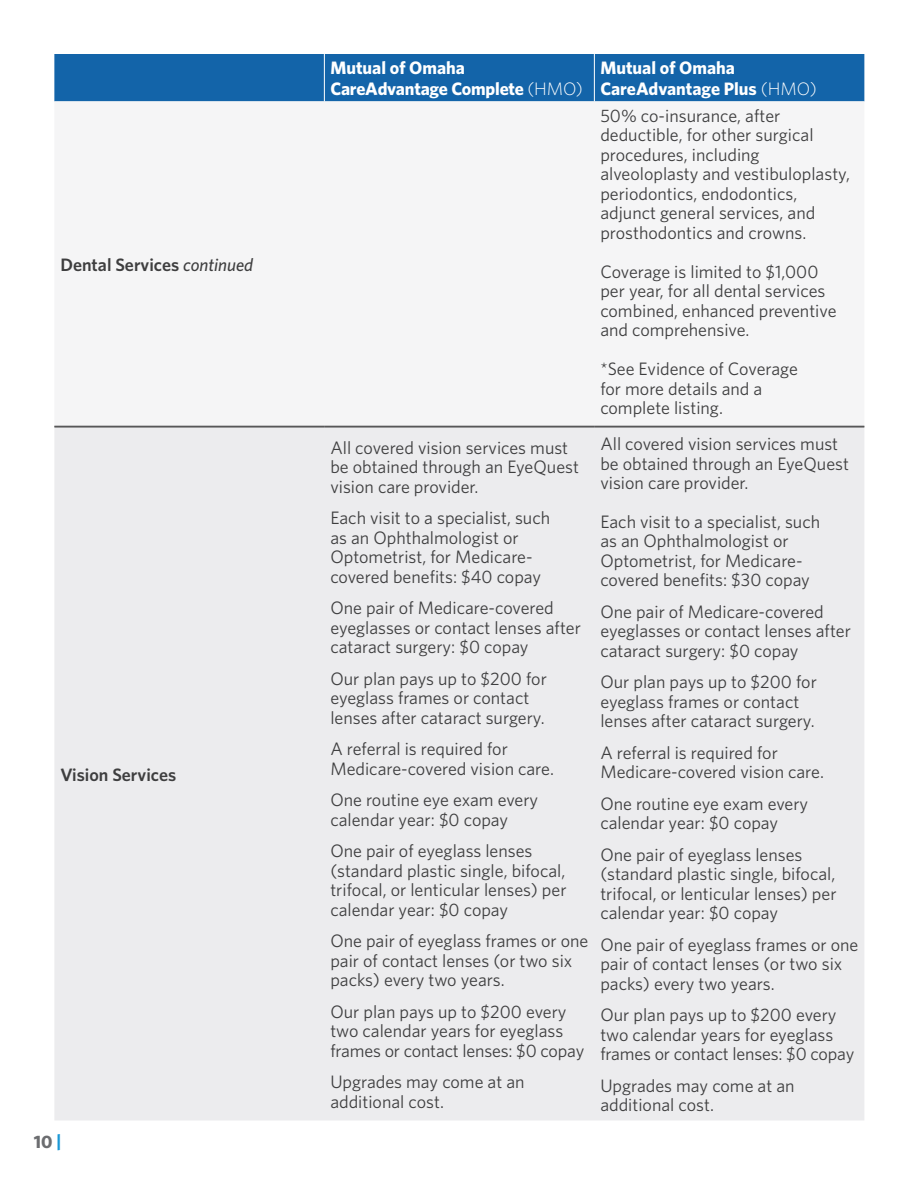
<style>
.page{position:relative;width:918px;height:1188px;background:#fff}
.page>*{position:absolute;margin:0;border:0;box-sizing:border-box;transform-origin:0 0}
.t1{font:18px/19.5px "Whitney";color:#3e3e3f}
.t2{font:700 18px/21px "Whitney";color:#fff}
.t3{font:600 18px "Whitney";color:#3e3e3f}
.t4{font:700 18px "Whitney";color:#6c6d70}
.s1{font-weight:500;font-style:italic}
.s2{color:#1a98d6}
.s3{font-weight:300}
</style>
<div class="page">
<div style="left:54px;top:54px;width:810px;height:47px;background:#1364a9"></div>
<div style="left:54px;top:101px;width:810px;height:325px;background:#f5f5f6"></div>
<hr style="left:324px;top:54px;width:1px;height:47px;background:#fff">
<hr style="left:594px;top:54px;width:1px;height:47px;background:#fff">
<hr style="left:54px;top:426px;width:270px;height:1px;background:#3e3e3f">
<hr style="left:324px;top:426px;width:270px;height:1px;background:#3e3e3f">
<hr style="left:594px;top:426px;width:270px;height:1px;background:#3e3e3f">
<div style="left:54px;top:428px;width:810px;height:692px;background:#ececee"></div>
<hr style="left:54px;top:427px;width:270px;height:1px;background:#3e3e3f">
<hr style="left:324px;top:427px;width:270px;height:1px;background:#3e3e3f">
<hr style="left:594px;top:427px;width:270px;height:1px;background:#3e3e3f">
<p class="t3" style="left:60px;top:253px;width:194px">Dental Services <span class="s1">continued</span></p>
<h2 class="t3" style="left:60px;top:763px;width:117px">Vision Services</h2>
<p class="t4" style="left:34px;top:1130px;width:29px">10 <span class="s2">|</span></p>
<p class="t2" style="left:330px;top:57px;width:254px">Mutual of Omaha<br>CareAdvantage Complete <span class="s3">(HMO)</span></p>
<p class="t2" style="left:600px;top:57px;width:218px">Mutual of Omaha<br>CareAdvantage Plus <span class="s3">(HMO)</span></p>
<p class="t1" style="left:330px;top:437px;width:250px">All covered vision services must be obtained through an EyeQuest vision care provider.</p>
<p class="t1" style="left:330px;top:508px;width:221px">Each visit to a specialist, such as an Ophthalmologist or<br>Optometrist, for Medicare&shy;covered benefits: $40 copay</p>
<p class="t1" style="left:330px;top:598px;width:252px">One pair of Medicare-covered eyeglasses or contact lenses after cataract surgery: $0 copay</p>
<p class="t1" style="left:330px;top:668px;width:218px">Our plan pays up to $200 for eyeglass frames or contact</p>
<p class="t1" style="left:330px;top:707px;width:216px">lenses after cataract surgery.</p>
<p class="t1" style="left:330px;top:739px;width:225px">A referral is required for<br>Medicare-covered vision care.</p>
<p class="t1" style="left:330px;top:790px;width:209px">One routine eye exam every calendar year: $0 copay</p>
<p class="t1" style="left:330px;top:841px;width:238px">One pair of eyeglass lenses (standard plastic single, bifocal, trifocal, or lenticular lenses) per calendar year: $0 copay</p>
<p class="t1" style="left:330px;top:931px;width:259px">One pair of eyeglass frames or one pair of contact lenses (or two six packs) every two years.</p>
<p class="t1" style="left:330px;top:1001px;width:255px">Our plan pays up to $200 every two calendar years for eyeglass frames or contact lenses: $0 copay</p>
<p class="t1" style="left:330px;top:1072px;width:196px">Upgrades may come at an additional cost.</p>
<p class="t1" style="left:600px;top:105px;width:251px">50% co-insurance, after deductible, for other surgical procedures, including alveoloplasty and vestibuloplasty, periodontics, endodontics, adjunct general services, and prosthodontics and crowns.</p>
<p class="t1" style="left:600px;top:261px;width:238px">Coverage is limited to $1,000 per year, for all dental services combined, enhanced preventive and comprehensive.</p>
<p class="t1" style="left:600px;top:359px;width:199px">*See Evidence of Coverage for more details and a complete listing.</p>
<p class="t1" style="left:600px;top:434px;width:250px">All covered vision services must be obtained through an EyeQuest vision care provider.</p>
<p class="t1" style="left:600px;top:511px;width:221px">Each visit to a specialist, such as an Ophthalmologist or<br>Optometrist, for Medicare&shy;covered benefits: $30 copay</p>
<p class="t1" style="left:600px;top:601px;width:252px">One pair of Medicare-covered eyeglasses or contact lenses after cataract surgery: $0 copay</p>
<p class="t1" style="left:600px;top:672px;width:218px">Our plan pays up to $200 for eyeglass frames or contact</p>
<p class="t1" style="left:600px;top:711px;width:216px">lenses after cataract surgery.</p>
<p class="t1" style="left:600px;top:742px;width:225px">A referral is required for<br>Medicare-covered vision care.</p>
<p class="t1" style="left:600px;top:793px;width:209px">One routine eye exam every calendar year: $0 copay</p>
<p class="t1" style="left:600px;top:844px;width:238px">One pair of eyeglass lenses (standard plastic single, bifocal, trifocal, or lenticular lenses) per calendar year: $0 copay</p>
<p class="t1" style="left:600px;top:934px;width:259px">One pair of eyeglass frames or one pair of contact lenses (or two six packs) every two years.</p>
<p class="t1" style="left:600px;top:1005px;width:255px">Our plan pays up to $200 every two calendar years for eyeglass frames or contact lenses: $0 copay</p>
<p class="t1" style="left:600px;top:1075px;width:196px">Upgrades may come at an additional cost.</p>
</div>
